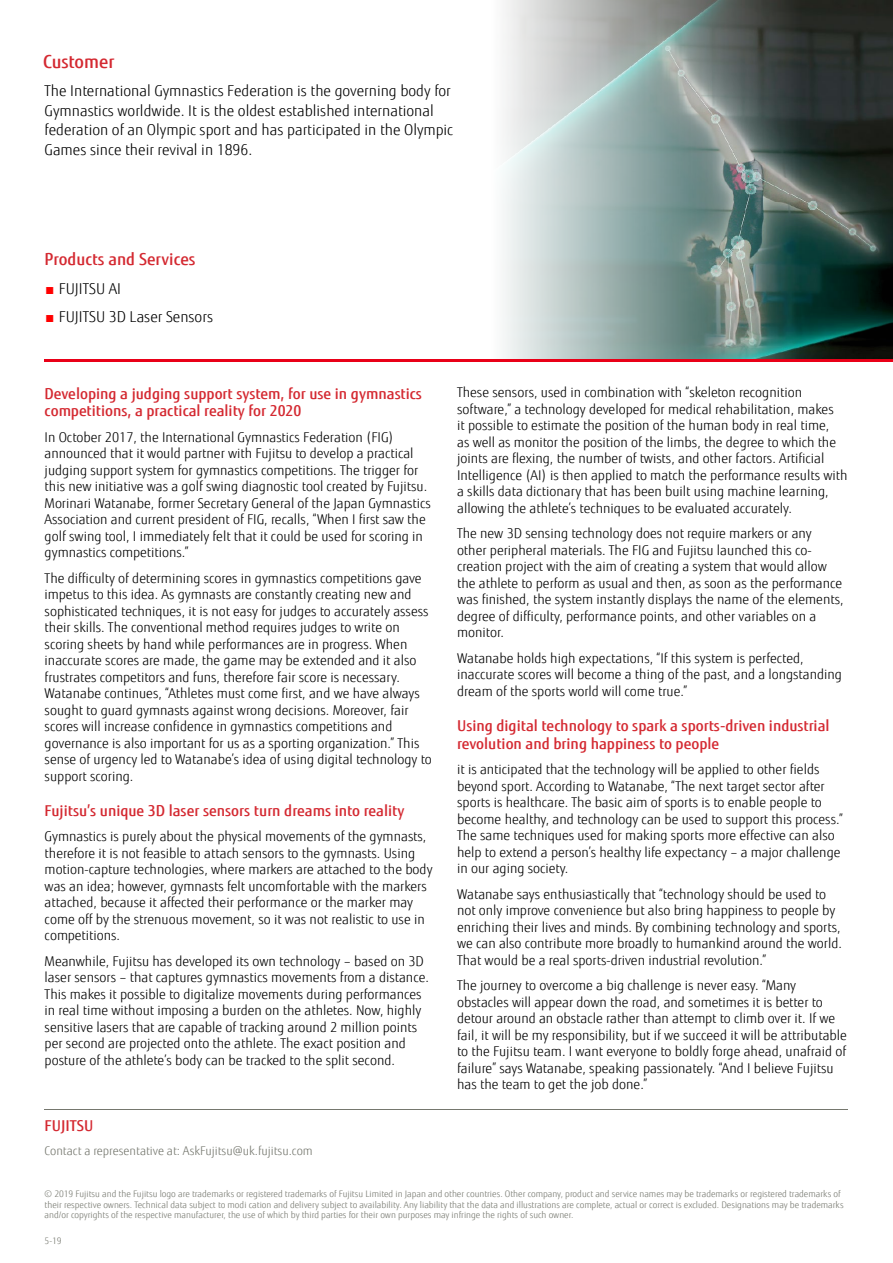
<style>
.page{position:relative;width:893px;height:1263px;background:#fff}
.page>*{position:absolute;margin:0;border:0;box-sizing:border-box;transform-origin:0 0}
.t1{font:500 18px "Fujitsu Sans";color:#d42931}
.t2{font:500 16.5px "Fujitsu Sans";color:#d42931}
.t3{font:500 15px/17.7px "Fujitsu Sans";color:#d42931}
.t4{font:300 15px/19.5px "Fujitsu Sans";color:#000}
.t5{font:300 13.5px/16.5px "Fujitsu Sans";color:#000}
.t6{font:300 12px "Fujitsu Sans";color:#75776e}
.t7{font:300 9px/10.5px "Fujitsu Sans";color:#75776e}
.s1{font-size:13.5px;color:#f00}
</style>
<div class="page">
<svg style="left:44px;top:0;width:849px;height:361px"></svg>
<hr style="left:45px;top:360px;width:848px;height:2px;background:#e90018">
<hr style="left:45px;top:1109px;width:803px;height:1px;background:#75776e">
<h1 class="t1" style="left:43px;top:50px;width:73px">Customer</h1>
<p class="t4" style="left:45px;top:82px;width:410px">The International Gymnastics Federation is the governing body for Gymnastics worldwide. It is the oldest established international federation of an Olympic sport and has participated in the Olympic Games since their revival in 1896.</p>
<p class="t2" style="left:45px;top:249px;width:152px">Products and Services</p>
<p class="t4" style="left:45px;top:279px;width:78px"><span class="s1">■</span> FUJITSU AI</p>
<p class="t4" style="left:45px;top:307px;width:170px"><span class="s1">■</span> FUJITSU 3D Laser Sensors</p>
<p class="t3" style="left:45px;top:385px;width:379px">Developing a judging support system, for use in gymnastics competitions, a practical reality for 2020</p>
<p class="t5" style="left:45px;top:429px;width:388px">In October 2017, the International Gymnastics Federation (FIG) announced that it would partner with Fujitsu to develop a practical judging support system for gymnastics competitions. The trigger for this new initiative was a golf swing diagnostic tool created by Fujitsu.<br>Morinari Watanabe, former Secretary General of the Japan Gymnastics Association and current president of FIG, recalls, “When I first saw the golf swing tool, I immediately felt that it could be used for scoring in gymnastics competitions.”</p>
<p class="t5" style="left:45px;top:570px;width:389px">The difficulty of determining scores in gymnastics competitions gave impetus to this idea. As gymnasts are constantly creating new and sophisticated techniques, it is not easy for judges to accurately assess their skills. The conventional method requires judges to write on scoring sheets by hand while performances are in progress. When inaccurate scores are made, the game may be extended and it also frustrates competitors and funs, therefore fair score is necessary.<br>Watanabe continues, “Athletes must come first, and we have always sought to guard gymnasts against wrong decisions. Moreover, fair scores will increase confidence in gymnastics competitions and governance is also important for us as a sporting organization.” This sense of urgency led to Watanabe’s idea of using digital technology to support scoring.</p>
<p class="t3" style="left:45px;top:802px;width:361px">Fujitsu’s unique 3D laser sensors turn dreams into reality</p>
<p class="t5" style="left:45px;top:829px;width:389px">Gymnastics is purely about the physical movements of the gymnasts, therefore it is not feasible to attach sensors to the gymnasts. Using motion-capture technologies, where markers are attached to the body was an idea; however, gymnasts felt uncomfortable with the markers attached, because it affected their performance or the marker may come off by the strenuous movement, so it was not realistic to use in competitions.</p>
<p class="t5" style="left:45px;top:953px;width:386px">Meanwhile, Fujitsu has developed its own technology – based on 3D laser sensors – that captures gymnastics movements from a distance.<br>This makes it possible to digitalize movements during performances in real time without imposing a burden on the athletes. Now, highly sensitive lasers that are capable of tracking around 2 million points per second are projected onto the athlete. The exact position and posture of the athlete’s body can be tracked to the split second.</p>
<p class="t5" style="left:457px;top:385px;width:392px">These sensors, used in combination with “skeleton recognition software,” a technology developed for medical rehabilitation, makes<br>it possible to estimate the position of the human body in real time,<br>as well as monitor the position of the limbs, the degree to which the joints are flexing, the number of twists, and other factors. Artificial Intelligence (AI) is then applied to match the performance results with a skills data dictionary that has been built using machine learning, allowing the athlete’s techniques to be evaluated accurately.</p>
<p class="t5" style="left:457px;top:526px;width:388px">The new 3D sensing technology does not require markers or any other peripheral materials. The FIG and Fujitsu launched this co&shy;creation project with the aim of creating a system that would allow the athlete to perform as usual and then, as soon as the performance was finished, the system instantly displays the name of the elements, degree of difficulty, performance points, and other variables on a monitor.</p>
<p class="t5" style="left:457px;top:650px;width:386px">Watanabe holds high expectations, “If this system is perfected, inaccurate scores will become a thing of the past, and a longstanding dream of the sports world will come true.”</p>
<p class="t3" style="left:457px;top:717px;width:374px">Using digital technology to spark a sports-driven industrial revolution and bring happiness to people</p>
<p class="t5" style="left:457px;top:761px;width:387px">it is anticipated that the technology will be applied to other fields beyond sport. According to Watanabe, “The next target sector after sports is healthcare. The basic aim of sports is to enable people to become healthy, and technology can be used to support this process.” The same techniques used for making sports more effective can also help to extend a person’s healthy life expectancy – a major challenge in our aging society.</p>
<p class="t5" style="left:457px;top:886px;width:386px">Watanabe says enthusiastically that “technology should be used to not only improve convenience but also bring happiness to people by enriching their lives and minds. By combining technology and sports, we can also contribute more broadly to humankind around the world.<br>That would be a real sports-driven industrial revolution.”</p>
<p class="t5" style="left:457px;top:977px;width:391px">The journey to overcome a big challenge is never easy. “Many obstacles will appear down the road, and sometimes it is better to detour around an obstacle rather than attempt to climb over it. If we fail, it will be my responsibility, but if we succeed it will be attributable to the Fujitsu team. I want everyone to boldly forge ahead, unafraid of failure” says Watanabe, speaking passionately. “And I believe Fujitsu has the team to get the job done.”</p>
<p class="t3" style="left:45px;top:1117px;width:50px">FUJITSU</p>
<p class="t6" style="left:45px;top:1144px;width:270px">Contact a representative at: AskFujitsu@uk.fujitsu.com</p>
<p class="t7" style="left:45px;top:1189px;width:801px">© 2019 Fujitsu and the Fujitsu logo are trademarks or registered trademarks of Fujitsu Limited in Japan and other countries. Other company, product and service names may be trademarks or registered trademarks of their respective owners. Technical data subject to modi cation and delivery subject to availability. Any liability that the data and illustrations are complete, actual or correct is excluded. Designations may be trademarks and/or copyrights of the respective manufacturer, the use of which by third parties for their own purposes may infringe the rights of such owner.</p>
<p class="t7" style="left:45px;top:1235px;width:19px">5-19</p>
</div>
